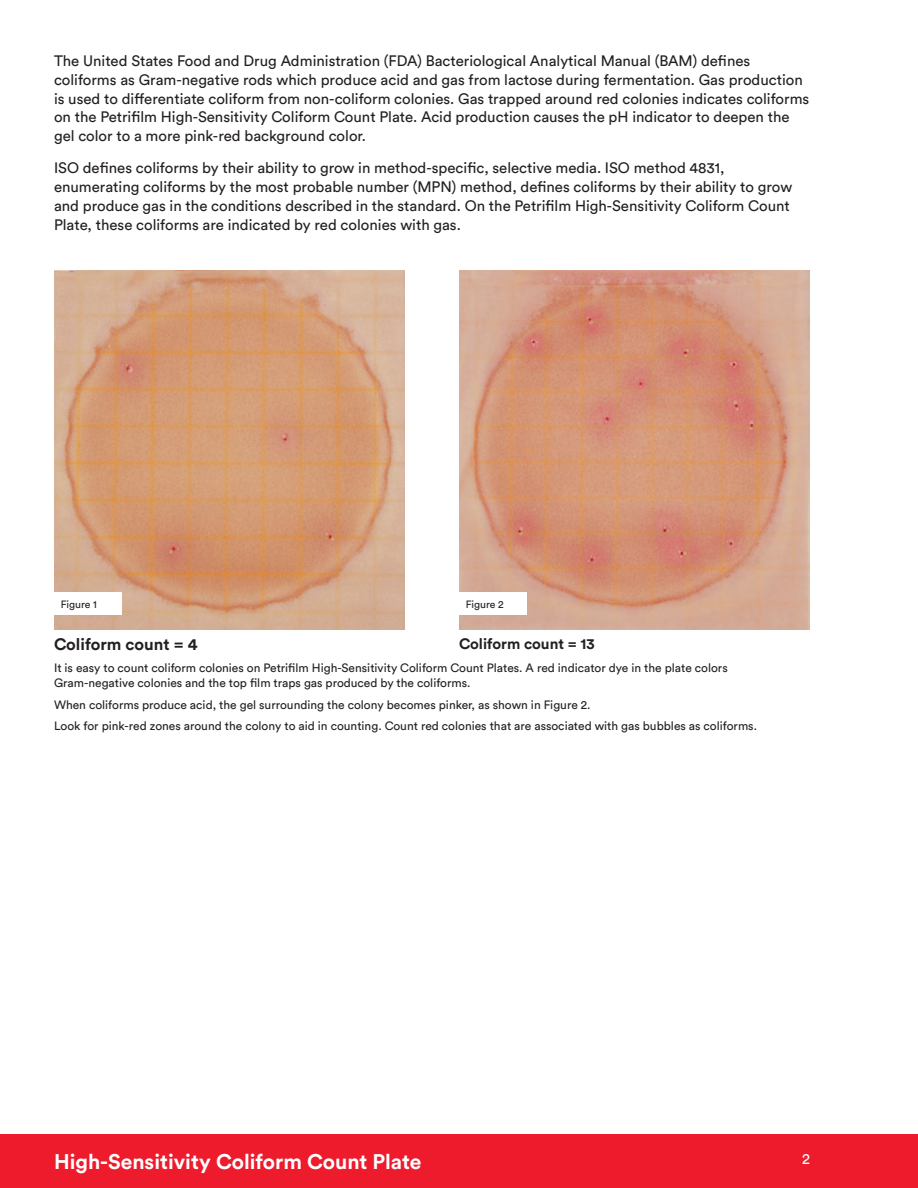
<style>
.page{position:relative;width:918px;height:1188px;background:#fff}
.page>*{position:absolute;margin:0;border:0;box-sizing:border-box;transform-origin:0 0}
.t1{font:700 21px "Circular Std";color:#fff}
.t2{font:700 16.5px "Circular Std";color:#231f20}
.t3{font:15px/18.8px "Circular Std";color:#231f20}
.t4{font:700 15px "Circular Std";color:#231f20}
.t5{font:15px "Circular Std";color:#fff}
.t6{font:12px/15px "Circular Std";color:#231f20}
.t7{font:10.5px "Circular Std";letter-spacing:-.005em;color:#231f20}
</style>
<div class="page">
<img style="left:459px;top:270px;width:351px;height:360px">
<img style="left:54px;top:270px;width:351px;height:360px">
<div style="left:0;top:1134px;width:918px;height:54px;background:#ee1b2d"></div>
<div style="left:54px;top:592px;width:68px;height:23px;background:#fff"></div>
<div style="left:459px;top:592px;width:67px;height:23px;background:#fff"></div>
<p class="t3" style="left:54px;top:51px;width:757px">The United States Food and Drug Administration (FDA) Bacteriological Analytical Manual (BAM) defines coliforms as Gram-negative rods which produce acid and gas from lactose during fermentation. Gas production is used to differentiate coliform from non-coliform colonies. Gas trapped around red colonies indicates coliforms on the Petrifilm High-Sensitivity Coliform Count Plate. Acid production causes the pH indicator to deepen the gel color to a more pink-red background color.</p>
<p class="t3" style="left:54px;top:159px;width:740px">ISO defines coliforms by their ability to grow in method-specific, selective media. ISO method 4831, enumerating coliforms by the most probable number (MPN) method, defines coliforms by their ability to grow and produce gas in the conditions described in the standard. On the Petrifilm High-Sensitivity Coliform Count Plate, these coliforms are indicated by red colonies with gas.</p>
<p class="t7" style="left:61px;top:598px;width:38px">Figure 1</p>
<p class="t7" style="left:466px;top:597px;width:40px">Figure 2</p>
<p class="t4" style="left:459px;top:634px;width:137px">Coliform count = 13</p>
<p class="t2" style="left:54px;top:634px;width:145px">Coliform count = 4</p>
<p class="t6" style="left:54px;top:660px;width:675px">It is easy to count coliform colonies on Petrifilm High-Sensitivity Coliform Count Plates. A red indicator dye in the plate colors<br>Gram-negative colonies and the top film traps gas produced by the coliforms.</p>
<p class="t6" style="left:54px;top:693px;width:705px;line-height:21.8px">When coliforms produce acid, the gel surrounding the colony becomes pinker, as shown in Figure 2.<br>Look for pink-red zones around the colony to aid in counting. Count red colonies that are associated with gas bubbles as coliforms.</p>
<h1 class="t1" style="left:54px;top:1148px;width:369px">High-Sensitivity Coliform Count Plate</h1>
<p class="t5" style="left:802px;top:1150px;width:9px">2</p>
</div>
